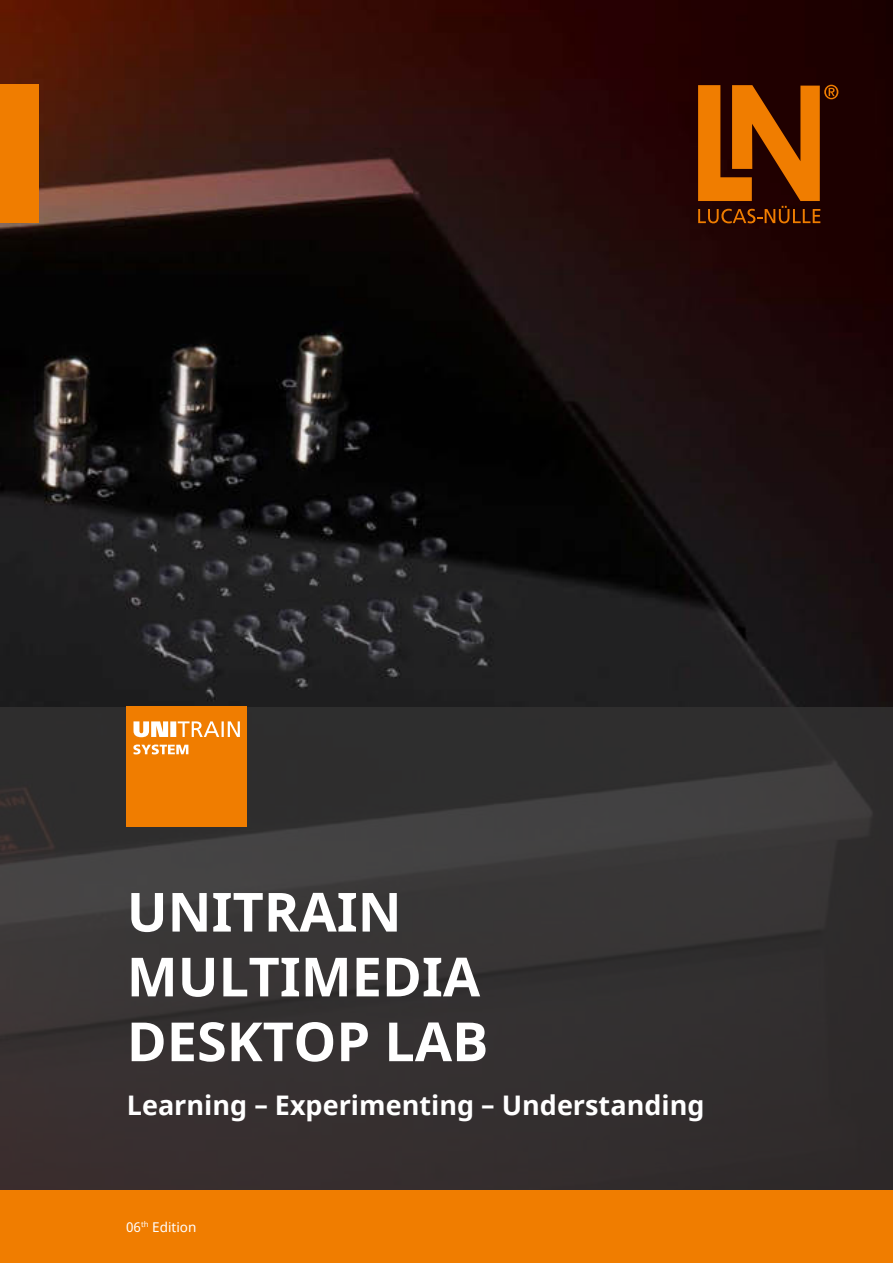
<style>
.page{position:relative;width:893px;height:1263px;background:#fff}
.page>*{position:absolute;margin:0;border:0;box-sizing:border-box;transform-origin:0 0}
.t1{font:700 54px/64.8px "Noto Sans";color:#fff}
.t2{font:700 27px "Noto Sans";color:#fff}
.t3{font:13.5px "Noto Sans";color:#fff}
</style>
<div class="page">
<img style="left:0;top:0;width:893px;height:707px">
<div style="left:0;top:707px;width:893px;height:484px;background:#333232"></div>
<div style="left:0;top:1191px;width:893px;height:72px;background:#f07d00"></div>
<div style="left:0;top:85px;width:38px;height:138px;background:#f07d00"></div>
<svg style="left:127px;top:707px;width:120px;height:120px;background:#f18715"></svg>
<svg style="left:698px;top:85px;width:140px;height:138px;background:#8b4000"></svg>
<h1 class="t1" style="left:127px;top:883px;width:363px">UNITRAIN<br>MULTIMEDIA<br>DESKTOP LAB</h1>
<p class="t2" style="left:127px;top:1093px;width:579px">Learning – Experimenting – Understanding</p>
<p class="t3" style="left:126px;top:1220px;width:72px">06<sup>th</sup> Edition</p>
</div>
